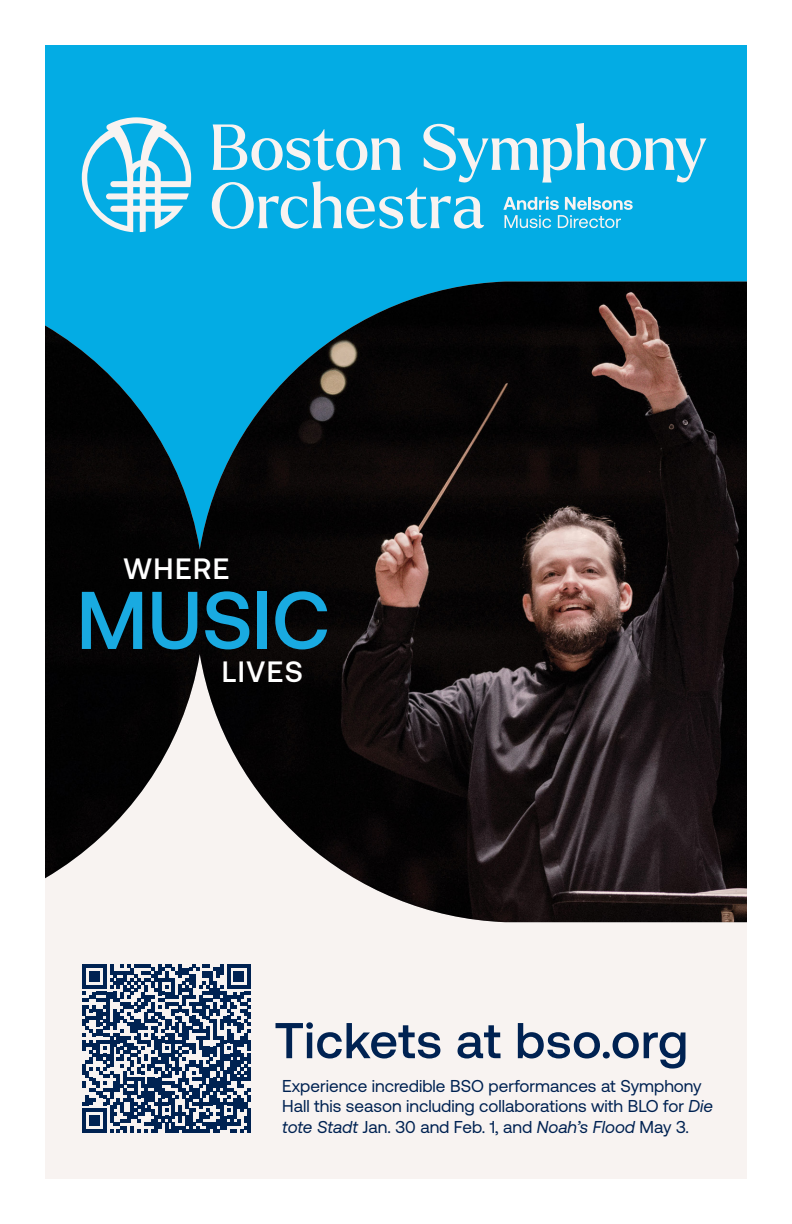
<style>
.page{position:relative;width:792px;height:1224px;background:#fff}
.page>*{position:absolute;margin:0;border:0;box-sizing:border-box;transform-origin:0 0}
.t1{font:500 81.6px "Aeonik";color:#19aae1}
.t2{font:500 50.2px "Aeonik";letter-spacing:.01em;color:#002252}
.t3{font:500 29.4px "Aeonik";letter-spacing:.05em;color:#fff}
.t4{font:17.2px/20.6px "Aeonik";color:#002252}
.s1{font-style:italic}
</style>
<div class="page">
<div style="left:45px;top:45px;width:702px;height:577px;background:#03ace4"></div>
<div style="left:45px;top:602px;width:702px;height:577px;background:#f8f3f1"></div>
<img style="left:45px;top:282px;width:702px;height:640px">
<svg style="left:82px;top:117px;width:109px;height:115px"></svg>
<svg style="left:212px;top:123px;width:494px;height:106px"></svg>
<svg style="left:82px;top:964px;width:169px;height:169px"></svg>
<hr style="left:248px;top:1109px;width:3px;height:24px;background:#002252">
<p class="t3" style="left:123px;top:553px;width:107px">WHERE</p>
<p class="t1" style="left:77px;top:575px;width:254px">MUSIC</p>
<p class="t3" style="left:222px;top:655px;width:83px">LIVES</p>
<p class="t2" style="left:275px;top:1013px;width:415px">Tickets at bso.org</p>
<p class="t4" style="left:282px;top:1075px;width:432px">Experience incredible BSO performances at Symphony<br>Hall this season including collaborations with BLO for <span class="s1">Die tote Stadt</span> Jan. 30 and Feb. 1, and <span class="s1">Noah’s Flood</span> May 3.</p>
</div>
